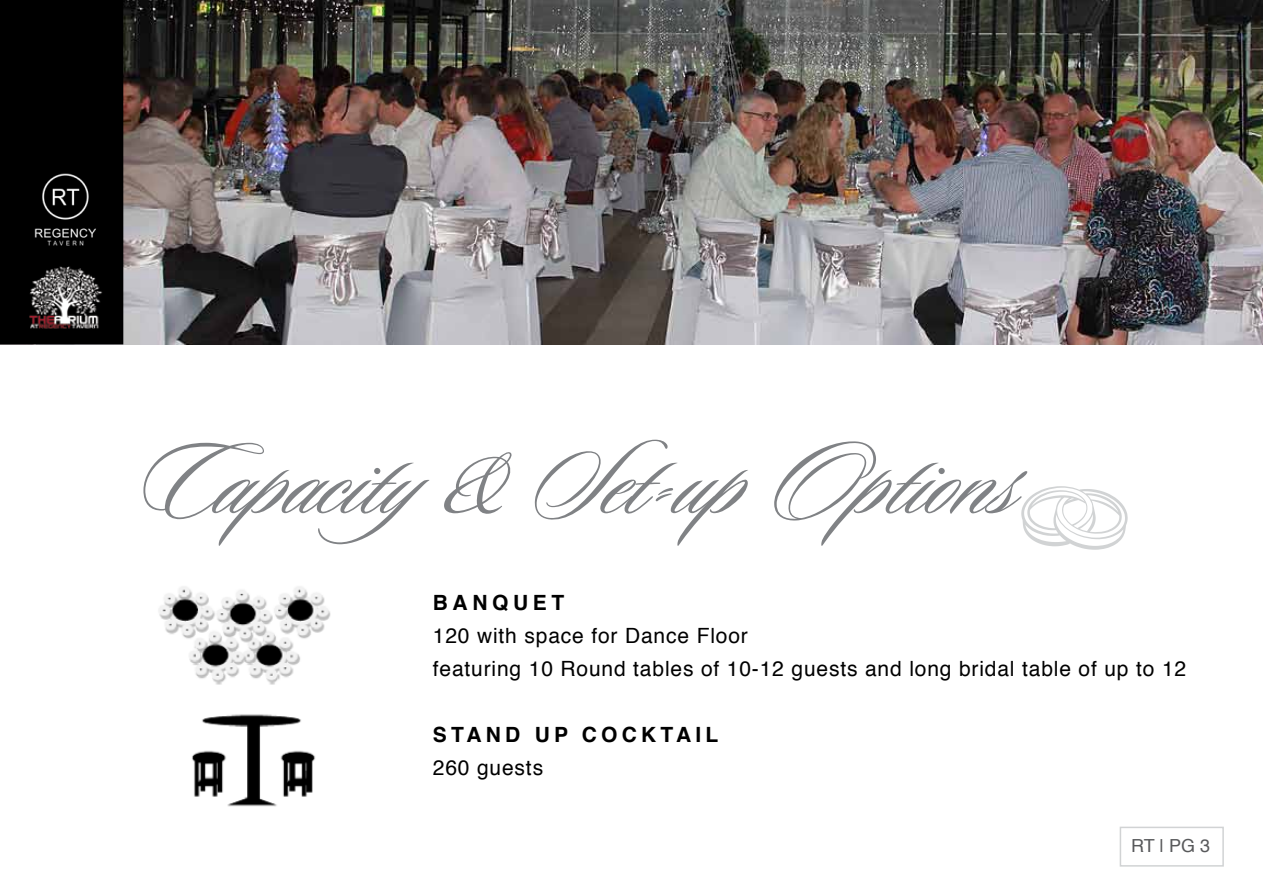
<style>
.page{position:relative;width:1263px;height:893px;background:#fff}
.page>*{position:absolute;margin:0;border:0;box-sizing:border-box;transform-origin:0 0}
.t1{font:111px "Sloop Script One";color:#808285}
.t2{font:21px/33px "Helvetica";letter-spacing:.04em;color:#000}
.t3{font:700 21px "Helvetica";letter-spacing:.2em;color:#000}
.t4{font:700 21px "Helvetica";letter-spacing:.22em;color:#000}
.t5{font:18px "Helvetica";color:#58595b}
</style>
<div class="page">
<div style="left:1120px;top:827px;width:104px;height:40px;border:2px solid #d1d3d4"></div>
<img style="left:123px;top:0;width:1140px;height:344px">
<img style="left:158px;top:586px;width:173px;height:99px">
<img style="left:192px;top:714px;width:124px;height:93px">
<svg style="left:1021px;top:486px;width:107px;height:64px"></svg>
<div style="left:0;top:0;width:123px;height:344px;background:#000"></div>
<img style="left:17px;top:157px;width:93px;height:106px">
<img style="left:30px;top:266px;width:76px;height:62px">
<h1 class="t1" style="left:140px;top:423px;width:879px">Capacity&amp; Set-up Options</h1>
<p class="t4" style="left:433px;top:586px;width:133px">BANQUET</p>
<p class="t2" style="left:433px;top:620px;width:755px">120 with space for Dance Floor<br>featuring 10 Round tables of 10-12 guests and long bridal table of up to 12</p>
<p class="t3" style="left:433px;top:718px;width:287px">STAND UP COCKTAIL</p>
<p class="t2" style="left:433px;top:752px;width:112px">260 guests</p>
<p class="t5" style="left:1131px;top:832px;width:81px">RT | PG 3</p>
</div>
